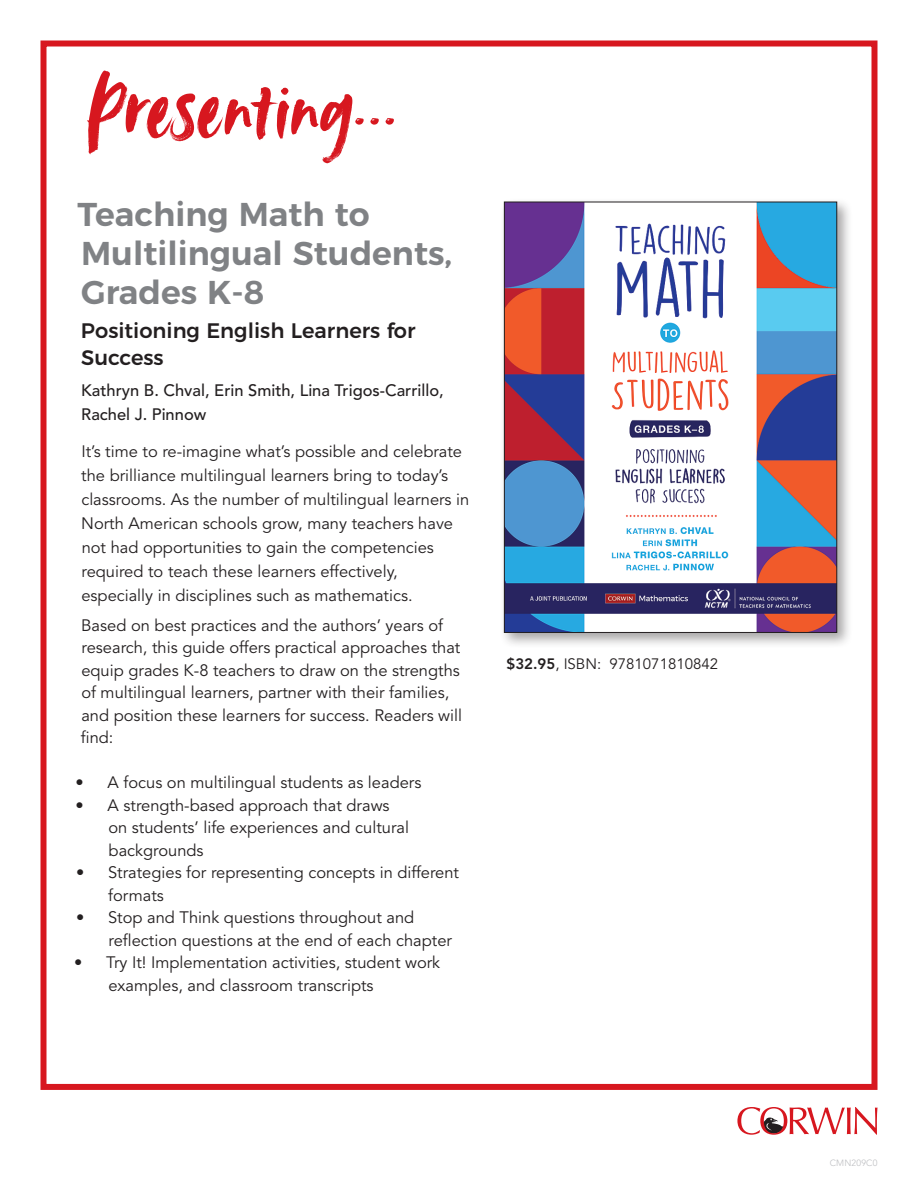
<style>
.page{position:relative;width:918px;height:1188px;background:#fff}
.page>*{position:absolute;margin:0;border:0;box-sizing:border-box;transform-origin:0 0}
.t1{font:90.6px "Avallon Alt";letter-spacing:.005em;color:#d7171f}
.Book_Title{font:600 33px/39px "Montserrat";color:#808285}
.Subtitle{font:500 21px/27px "Montserrat";color:#231f20}
.Authors{font:16.5px/24px "Avenir LT Std";color:#231f20}
.Body_Text{font:16.5px/22.5px "Avenir LT Std";color:#231f20}
.Authors-2{font:500 16.5px/24px "Avenir LT Std";color:#231f20}
.Price_Line{font:15px "Avenir LT Std";color:#231f20}
.t2{font:300 9px "Avenir LT Std";letter-spacing:.02em;color:#bcbdc0}
.s1{font-weight:800}
</style>
<div class="page">
<div style="left:40px;top:40px;width:838px;height:1050px;border:6px solid #d7171f"></div>
<div style="left:499px;top:197px;width:354px;height:451px;background:#231f20;opacity:.4"></div>
<img style="left:506px;top:204px;width:329px;height:427px">
<div style="left:504px;top:202px;width:333px;height:431px;border:1px solid #231f20"></div>
<svg style="left:737px;top:1107px;width:141px;height:28px"></svg>
<p class="t1" style="left:87px;top:47px;width:314px">Presenting...</p>
<p class="Book_Title" style="left:78px;top:193px;width:376px">Teaching Math to<br>Multilingual Students,<br>Grades K-8</p>
<p class="Subtitle" style="left:81px;top:315px;width:336px">Positioning English Learners for<br>Success</p>
<p class="Authors-2" style="left:81px;top:379px;width:364px">Kathryn B. Chval, Erin Smith, Lina Trigos-Carrillo,<br>Rachel J. Pinnow</p>
<p class="Authors" style="left:81px;top:440px;width:390px">It’s time to re-imagine what’s possible and celebrate the brilliance multilingual learners bring to today’s classrooms. As the number of multilingual learners in North American schools grow, many teachers have not had opportunities to gain the competencies required to teach these learners effectively, especially in disciplines such as mathematics.</p>
<p class="Body_Text" style="left:81px;top:614px;width:383px">Based on best practices and the authors’ years of research, this guide offers practical approaches that equip grades K-8 teachers to draw on the strengths of multilingual learners, partner with their families, and position these learners for success. Readers will find:</p>
<p class="Authors" style="left:76px;top:771px;width:347px">• A focus on multilingual students as leaders</p>
<p class="Authors" style="left:108px;top:794px;width:302px;line-height:22.5px;text-indent:-33px">• A strength-based approach that draws on students’ life experiences and cultural backgrounds</p>
<p class="Authors" style="left:108px;top:862px;width:352px;line-height:22.5px;text-indent:-32px">• Strategies for representing concepts in different formats</p>
<p class="Authors" style="left:109px;top:907px;width:345px;line-height:22.5px;text-indent:-33px">• Stop and Think questions throughout and reflection questions at the end of each chapter</p>
<p class="Authors" style="left:108px;top:952px;width:333px;line-height:22.5px;text-indent:-34px">• Try It! Implementation activities, student work examples, and classroom transcripts</p>
<p class="Price_Line" style="left:507px;top:655px;width:213px"><span class="s1">$32.95</span>, ISBN: 9781071810842</p>
<p class="t2" style="left:830px;top:1157px;width:49px">CMN209C0</p>
</div>
